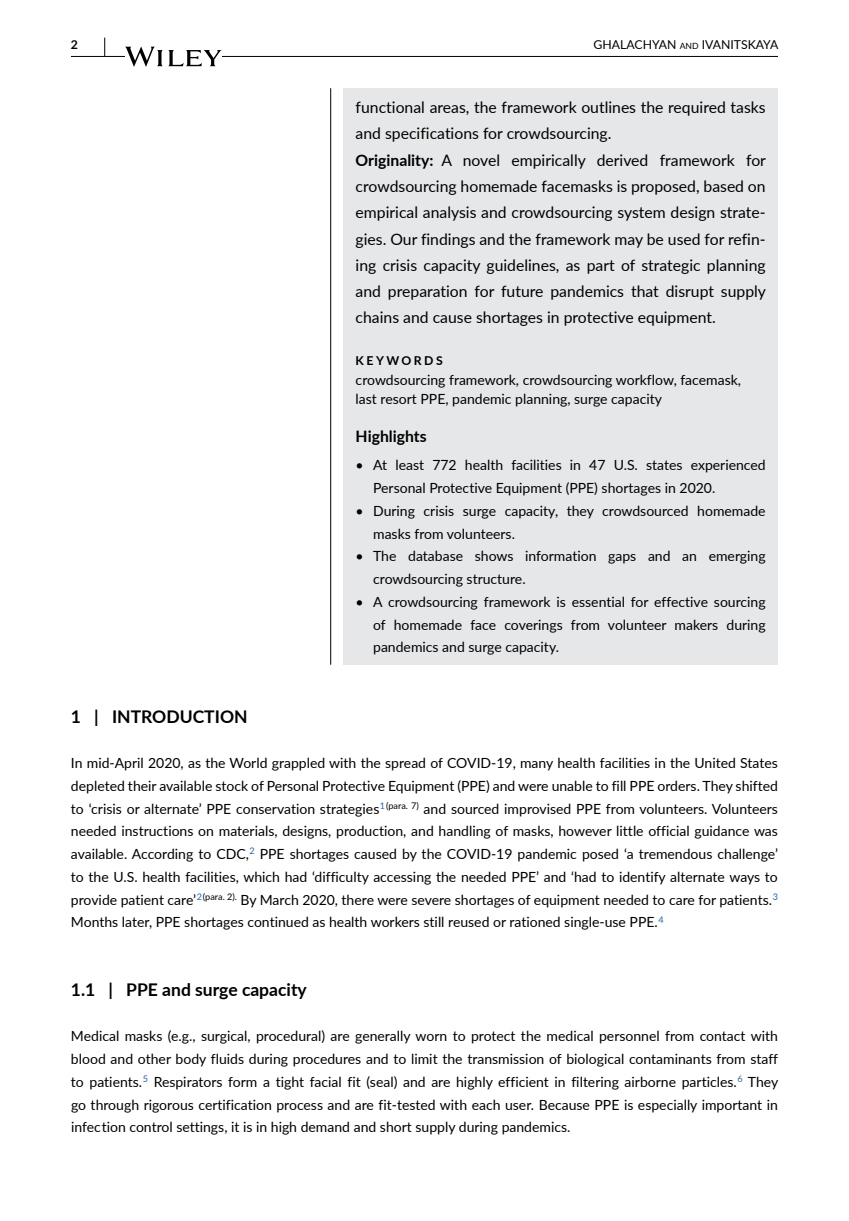
<style>
.page{position:relative;width:849px;height:1221px;background:#fff}
.page>*{position:absolute;margin:0;border:0;box-sizing:border-box;transform-origin:0 0}
.t1{font:700 17.5px "Lato";color:#000}
.t2{font:15.75px/26.2px "Lato";color:#000}
.t3{font:700 15.75px "Lato";color:#000}
.t4{font:14px/22.8px "Lato";color:#000}
.t5{font:12.25px "Lato";color:#000}
.t6{font:700 12.25px "Lato";letter-spacing:.2em;color:#000}
.s1{font-size:8.58px}
.s2{font-weight:700}
</style>
<div class="page">
<hr style="left:71px;top:56px;width:706px;height:1px;background:#000">
<svg style="left:125px;top:47px;width:96px;height:20px"></svg>
<svg style="left:104px;top:38px;width:1px;height:18px"></svg>
<div style="left:343px;top:88px;width:434px;height:576px;background:#e6e7e8"></div>
<hr style="left:330px;top:88px;width:1px;height:576px;background:#000">
<p class="t6" style="left:71px;top:36px;width:9px">2</p>
<p class="t5" style="left:593px;top:36px;width:186px">GHALACHYAN <span class="s1">an d</span> IVANITSKAYA</p>
<p class="t2" style="left:355px;top:94px;width:412px">functional areas, the framework outlines the required tasks and specifications for crowdsourcing.<br><span class="s2">Originality:</span> A novel empirically derived framework for crowdsourcing homemade facemasks is proposed, based on empirical analysis and crowdsourcing system design strate&shy;gies. Our findings and the framework may be used for refin&shy;ing crisis capacity guidelines, as part of strategic planning and preparation for future pandemics that disrupt supply chains and cause shortages in protective equipment.</p>
<p class="t6" style="left:355px;top:352px;width:89px">KEYWORDS</p>
<p class="t4" style="left:355px;top:369px;width:387px;line-height:19.2px">crowdsourcing framework, crowdsourcing workflow, facemask, last resort PPE, pandemic planning, surge capacity</p>
<p class="t3" style="left:355px;top:425px;width:73px">Highlights</p>
<p class="t4" style="left:373px;top:453px;width:394px;text-indent:-18px">• At least 772 health facilities in 47 U.S. states experienced<br>Personal Protective Equipment (PPE) shortages in 2020.</p>
<p class="t4" style="left:373px;top:499px;width:394px;text-indent:-18px">• During crisis surge capacity, they crowdsourced homemade masks from volunteers.</p>
<p class="t4" style="left:373px;top:544px;width:394px;text-indent:-18px">• The database shows information gaps and an emerging crowdsourcing structure.</p>
<p class="t4" style="left:373px;top:590px;width:394px;text-align:justify;text-indent:-18px">• A crowdsourcing framework is essential for effective sourcing of homemade face coverings from volunteer makers during pandemics and surge capacity.</p>
<p class="t1" style="left:71px;top:703px;width:178px">1 | INTRODUCTION</p>
<p class="t4" style="left:71px;top:751px;width:708px;text-align:justify">In mid-April 2020, as the World grappled with the spread of COVID-19, many health facilities in the United States depleted their available stock of Personal Protective Equipment (PPE) and were unable to fill PPE orders. They shifted to ‘crisis or alternate’ PPE conservation strategies <sup>1</sup><sup>(para.</sup> <sup>7)</sup> and sourced improvised PPE from volunteers. Volunteers needed instructions on materials, designs, production, and handling of masks, however little official guidance was available. According to CDC, <sup>2</sup> PPE shortages caused by the COVID-19 pandemic posed ‘a tremendous challenge’ to the U.S. health facilities, which had ‘difficulty accessing the needed PPE’ and ‘had to identify alternate ways to provide patient care’ <sup>2</sup><sup>(para.</sup> <sup>2).</sup> By March 2020, there were severe shortages of equipment needed to care for patients. <sup>3<br></sup>Months later, PPE shortages continued as health workers still reused or rationed single-use PPE. <sup>4</sup></p>
<p class="t1" style="left:71px;top:976px;width:237px">1.1 | PPE and surge capacity</p>
<p class="t4" style="left:71px;top:1024px;width:708px;text-align:justify">Medical masks (e.g., surgical, procedural) are generally worn to protect the medical personnel from contact with blood and other body fluids during procedures and to limit the transmission of biological contaminants from staff to patients. <sup>5</sup> Respirators form a tight facial fit (seal) and are highly efficient in filtering airborne particles. <sup>6</sup> They go through rigorous certification process and are fit-tested with each user. Because PPE is especially important in infec tion control settings, it is in high demand and short supply during pandemics.</p>
</div>
